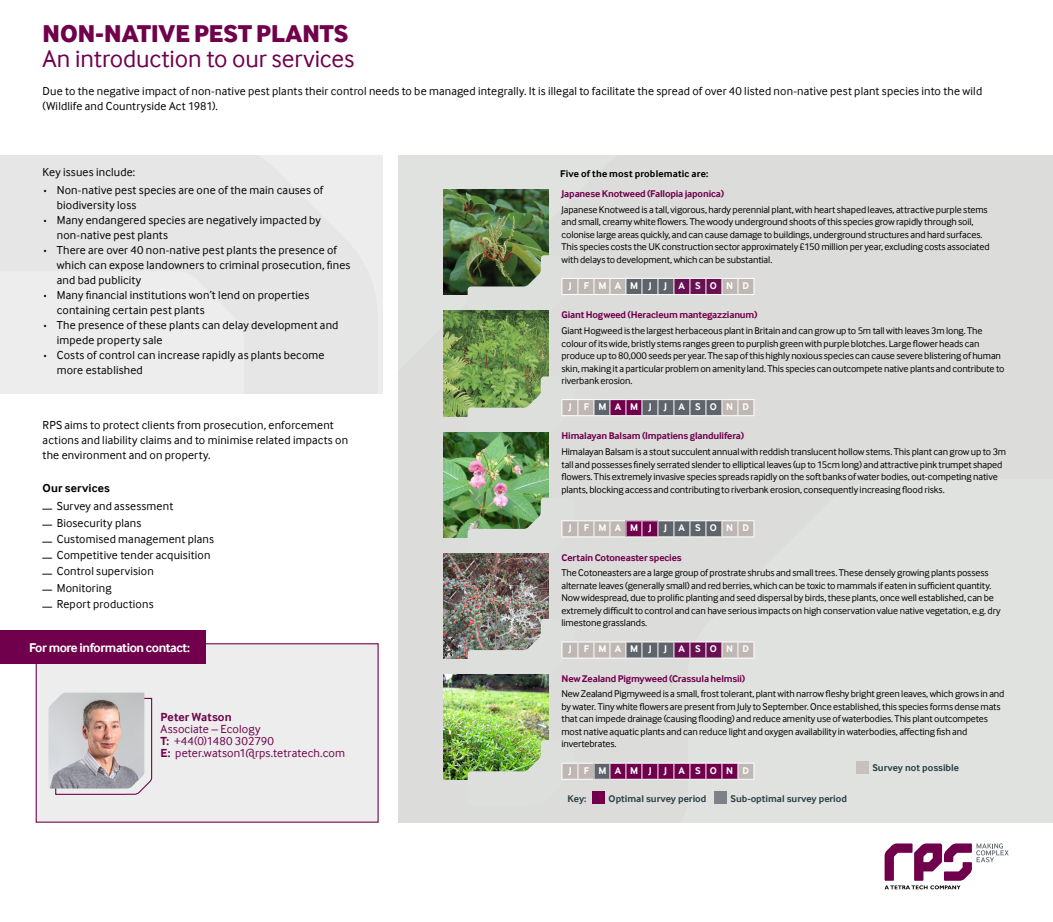
<style>
.page{position:relative;width:1053px;height:922px;background:#fff}
.page>*{position:absolute;margin:0;border:0;box-sizing:border-box;transform-origin:0 0}
.t1{font:25px "Inter Face";letter-spacing:-.005em;color:#70004b}
.t2{font:800 25px "Inter Face";color:#70004b}
.t3{font:700 13px "Inter Face";letter-spacing:-.03em;color:#fff}
.t4{font:12px/12px "Inter Face";letter-spacing:.01em;color:#70004b}
.t5{font:700 12px "Inter Face";letter-spacing:.005em;color:#70004b}
.t6{font:11.88px/15px "Inter Face";letter-spacing:.01em;color:#000}
.t7{font:700 11.88px "Inter Face";letter-spacing:.015em;color:#000}
.t8{font:10px/12.5px "Inter Face";letter-spacing:-.01em;color:#000}
.t9{font:700 10px "Inter Face";letter-spacing:-.015em;color:#70004b}
.t10{font:700 10px "Inter Face";color:#2d4245}
.t11{font:700 10px "Inter Face";letter-spacing:.915em;color:#fff}
.t12{font:700 10px "Inter Face";letter-spacing:.015em;color:#000}
.s1{font-size:18.75px}
.s2{font-weight:300;font-size:18.75px}
.s3{font-weight:700}
</style>
<div class="page">
<svg style="left:884px;top:843px;width:124px;height:46px"></svg>
<div style="left:398px;top:155px;width:654px;height:667px;background:#dcdcdb"></div>
<img style="left:443px;top:190px;width:105px;height:105px">
<svg style="left:467px;top:255px;width:287px;height:66px;background:#bdbcb9"></svg>
<img style="left:443px;top:311px;width:105px;height:105px">
<svg style="left:467px;top:376px;width:287px;height:66px;background:#c2c4bc"></svg>
<img style="left:443px;top:432px;width:105px;height:105px">
<svg style="left:467px;top:497px;width:287px;height:66px;background:#c2c5bf"></svg>
<img style="left:443px;top:553px;width:105px;height:105px">
<svg style="left:467px;top:618px;width:287px;height:66px;background:#c7c4c5"></svg>
<img style="left:443px;top:674px;width:105px;height:105px">
<img style="left:467px;top:739px;width:287px;height:66px">
<div style="left:592px;top:791px;width:13px;height:13px;background:#70004b"></div>
<div style="left:714px;top:791px;width:13px;height:13px;background:#7e8288"></div>
<div style="left:856px;top:760px;width:12px;height:13px;background:#c6c1be"></div>
<div style="left:0;top:155px;width:377px;height:238px;background:#e5e6e5"></div>
<div style="left:36px;top:643px;width:342px;height:179px;background:#ecedec"></div>
<div style="left:0;top:630px;width:205px;height:33px;background:#70004b"></div>
<svg style="left:55px;top:697px;width:98px;height:98px"></svg>
<img style="left:48px;top:692px;width:96px;height:96px">
<h1 class="t2" style="left:43px;top:18px;width:307px">NON-NATIVE PEST PLANTS</h1>
<h1 class="t1" style="left:43px;top:44px;width:313px">An introduction to our services</h1>
<p class="t6" style="left:43px;top:84px;width:941px">Due to the negative impact of non-native pest plants their control needs to be managed integrally. It is illegal to facilitate the spread of over 40 listed non-native pest plant species into the wild (Wildlife and Countryside Act 1981).</p>
<p class="t6" style="left:43px;top:162px;width:282px;line-height:18.5px">Key issues include:<br><span class="s1">·</span> Non-native pest species are one of the main causes of</p>
<p class="t6" style="left:57px;top:198px;width:81px">biodiversity loss</p>
<p class="t6" style="left:43px;top:213px;width:280px"><span class="s1">·</span> Many endangered species are negatively impacted by</p>
<p class="t6" style="left:57px;top:228px;width:113px">non-native pest plants</p>
<p class="t6" style="left:43px;top:243px;width:296px"><span class="s1">·</span> There are over 40 non-native pest plants the presence of</p>
<p class="t6" style="left:57px;top:258px;width:295px">which can expose landowners to criminal prosecution, fines</p>
<p class="t6" style="left:57px;top:273px;width:86px">and bad publicity</p>
<p class="t6" style="left:43px;top:288px;width:268px"><span class="s1">·</span> Many financial institutions won’t lend on properties</p>
<p class="t6" style="left:57px;top:303px;width:149px">containing certain pest plants</p>
<p class="t6" style="left:43px;top:318px;width:297px"><span class="s1">·</span> The presence of these plants can delay development and</p>
<p class="t6" style="left:57px;top:333px;width:107px">impede property sale</p>
<p class="t6" style="left:43px;top:348px;width:283px"><span class="s1">·</span> Costs of control can increase rapidly as plants become</p>
<p class="t6" style="left:57px;top:363px;width:87px">more established</p>
<p class="t6" style="left:43px;top:417px;width:307px">RPS aims to protect clients from prosecution, enforcement actions and liability claims and to minimise related impacts on the environment and on property.</p>
<p class="t7" style="left:43px;top:480px;width:69px">Our services</p>
<p class="t6" style="left:43px;top:498px;width:132px"><span class="s2">–</span> Survey and assessment</p>
<p class="t6" style="left:43px;top:515px;width:100px"><span class="s2">–</span> Biosecurity plans</p>
<p class="t6" style="left:43px;top:531px;width:173px"><span class="s2">–</span> Customised management plans</p>
<p class="t6" style="left:43px;top:547px;width:169px"><span class="s2">–</span> Competitive tender acquisition</p>
<p class="t6" style="left:43px;top:563px;width:113px"><span class="s2">–</span> Control supervision</p>
<p class="t6" style="left:43px;top:580px;width:70px"><span class="s2">–</span> Monitoring</p>
<p class="t6" style="left:43px;top:596px;width:112px"><span class="s2">–</span> Report productions</p>
<h2 class="t3" style="left:29px;top:639px;width:162px">For more information contact:</h2>
<p class="t5" style="left:160px;top:709px;width:73px">Peter Watson</p>
<p class="t4" style="left:160px;top:722px;width:186px">Associate – Ecology<br><span class="s3">T:</span> +44(0)1480 302790<br><span class="s3">E:</span> peter.watson1@rps.tetratech.com</p>
<p class="t12" style="left:560px;top:168px;width:150px">Five of the most problematic are:</p>
<p class="t9" style="left:561px;top:188px;width:164px">Japanese Knotweed (Fallopia japonica)</p>
<p class="t8" style="left:561px;top:203px;width:429px">Japanese Knotweed is a tall, vigorous, hardy perennial plant, with heart shaped leaves, attractive purple stems and small, creamy white flowers. The woody underground shoots of this species grow rapidly through soil, colonise large areas quickly, and can cause damage to buildings, underground structures and hard surfaces.<br>This species costs the UK construction sector approximately £150 million per year, excluding costs associated with delays to development, which can be substantial.</p>
<p class="t11" style="left:568px;top:279px;width:182px">J FMAM J J ASOND</p>
<p class="t9" style="left:561px;top:309px;width:197px">Giant Hogweed (Heracleum mantegazzianum)</p>
<p class="t8" style="left:561px;top:324px;width:444px">Giant Hogweed is the largest herbaceous plant in Britain and can grow up to 5m tall with leaves 3m long. The colour of its wide, bristly stems ranges green to purplish green with purple blotches. Large flower heads can produce up to 80,000 seeds per year. The sap of this highly noxious species can cause severe blistering of human skin, making it a particular problem on amenity land. This species can outcompete native plants and contribute to riverbank erosion.</p>
<p class="t11" style="left:568px;top:400px;width:182px">J FMAM J J ASOND</p>
<p class="t9" style="left:561px;top:430px;width:184px">Himalayan Balsam (Impatiens glandulifera)</p>
<p class="t8" style="left:561px;top:445px;width:446px">Himalayan Balsam is a stout succulent annual with reddish translucent hollow stems. This plant can grow up to 3m tall and possesses finely serrated slender to elliptical leaves (up to 15cm long) and attractive pink trumpet shaped flowers. This extremely invasive species spreads rapidly on the soft banks of water bodies, out-competing native plants, blocking access and contributing to riverbank erosion, consequently increasing flood risks.</p>
<p class="t11" style="left:568px;top:522px;width:182px">J FMAM J J ASOND</p>
<p class="t9" style="left:561px;top:551px;width:122px">Certain Cotoneaster species</p>
<p class="t8" style="left:561px;top:566px;width:441px">The Cotoneasters are a large group of prostrate shrubs and small trees. These densely growing plants possess alternate leaves (generally small) and red berries, which can be toxic to mammals if eaten in sufficient quantity.<br>Now widespread, due to prolific planting and seed dispersal by birds, these plants, once well established, can be extremely difficult to control and can have serious impacts on high conservation value native vegetation, e.g. dry limestone grasslands.</p>
<p class="t11" style="left:568px;top:643px;width:182px">J FMAM J J ASOND</p>
<p class="t9" style="left:561px;top:672px;width:185px">New Zealand Pigmyweed (Crassula helmsii)</p>
<p class="t8" style="left:561px;top:687px;width:444px">New Zealand Pigmyweed is a small, frost tolerant, plant with narrow fleshy bright green leaves, which grows in and by water. Tiny white flowers are present from July to September. Once established, this species forms dense mats that can impede drainage (causing flooding) and reduce amenity use of waterbodies. This plant outcompetes most native aquatic plants and can reduce light and oxygen availability in waterbodies, affecting fish and invertebrates.</p>
<p class="t11" style="left:568px;top:764px;width:182px">J FMAM J J ASOND</p>
<p class="t10" style="left:567px;top:792px;width:20px">Key:</p>
<p class="t10" style="left:608px;top:792px;width:99px">Optimal survey period</p>
<p class="t10" style="left:730px;top:792px;width:118px">Sub-optimal survey period</p>
<p class="t10" style="left:872px;top:761px;width:88px">Survey not possible</p>
</div>
